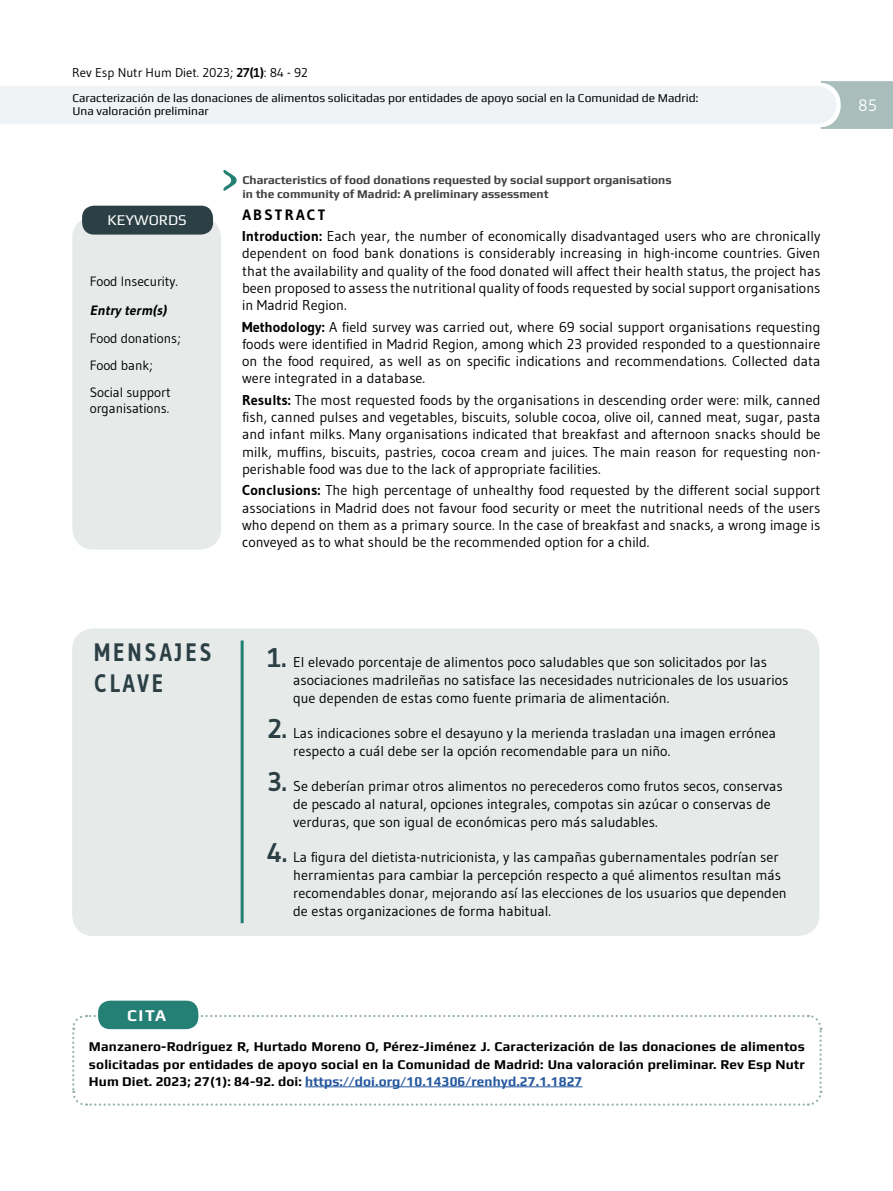
<style>
.page{position:relative;width:893px;height:1191px;background:#fff}
.page>*{position:absolute;margin:0;border:0;box-sizing:border-box;transform-origin:0 0}
.t1{font:700 25.2px/31.5px "Gudea";letter-spacing:.15em;color:#2b3f45;scale:.83 1}
.t2{font:700 16.5px "Play";color:#fff}
.t3{font:16.5px "Gudea";color:#fff}
.t4{font:15px "Play";color:#fff}
.t5{font:700 15px "Gudea";letter-spacing:.15em;color:#000}
.t6{font:14.25px/17.2px "Gudea";color:#000;text-align:justify}
.t7{font:700 13.5px/17.2px "Play";letter-spacing:.005em;color:#000;text-align:justify}
.t8{font:13.5px/27.2px "Gudea";letter-spacing:-.005em;color:#000}
.t9{font:italic 700 13.5px "Gudea";color:#000}
.t10{font:12.75px "Gudea";color:#000}
.t11{font:12px/13.5px "Play";color:#000}
.t12{font:700 12px/14.2px "Play";color:#414042}
.s1{font-weight:700}
.s2{font-weight:700;font-size:27px;color:#2b3f45}
.s3{color:#22569e}
</style>
<div class="page">
<div style="left:72px;top:217px;width:149px;height:332px;background:#e6eae9;border-radius:21px"></div>
<div style="left:82px;top:206px;width:131px;height:28px;background:#2b3f45;border-radius:12px"></div>
<svg style="left:223px;top:170px;width:14px;height:21px"></svg>
<svg style="left:0;top:81px;width:893px;height:48px"></svg>
<svg style="left:72px;top:1013px;width:751px;height:93px"></svg>
<hr style="left:305px;top:1086px;width:277px;height:1px;background:#22569e">
<div style="left:98px;top:1000px;width:100px;height:29px;background:#247f74;border-radius:12px"></div>
<div style="left:72px;top:628px;width:747px;height:308px;background:#e6eae9;border-radius:21px"></div>
<hr style="left:241px;top:640px;width:3px;height:283px;background:#247f74">
<p class="t10" style="left:72px;top:65px;width:237px">Rev Esp Nutr Hum Diet. 2023; <span class="s1">27(1)</span>: 84 - 92</p>
<p class="t11" style="left:72px;top:91px;width:628px">Caracterización de las donaciones de alimentos solicitadas por entidades de apoyo social en la Comunidad de Madrid:<br>Una valoración preliminar</p>
<p class="t4" style="left:108px;top:211px;width:81px">KEYWORDS</p>
<p class="t8" style="left:90px;top:268px;width:90px">Food Insecurity.</p>
<p class="t9" style="left:90px;top:302px;width:81px">Entry term(s)</p>
<p class="t8" style="left:90px;top:324px;width:93px">Food donations;<br>Food bank;<br>Social support</p>
<p class="t8" style="left:90px;top:395px;width:81px">organisations.</p>
<p class="t12" style="left:242px;top:173px;width:431px">Characteristics of food donations requested by social support organisations in the community of Madrid: A preliminary assessment</p>
<p class="t5" style="left:242px;top:206px;width:85px">ABSTRACT</p>
<p class="t6" style="left:242px;top:227px;width:580px"><span class="s1">Introduction:</span> Each year, the number of economically disadvantaged users who are chronically dependent on food bank donations is considerably increasing in high-income countries. Given that the availability and quality of the food donated will affect their health status, the project has been proposed to assess the nutritional quality of foods requested by social support organisations in Madrid Region.</p>
<p class="t6" style="left:242px;top:318px;width:580px"><span class="s1">Methodology:</span> A field survey was carried out, where 69 social support organisations requesting foods were identified in Madrid Region, among which 23 provided responded to a questionnaire on the food required, as well as on specific indications and recommendations. Collected data were integrated in a database.</p>
<p class="t6" style="left:242px;top:391px;width:580px"><span class="s1">Results:</span> The most requested foods by the organisations in descending order were: milk, canned fish, canned pulses and vegetables, biscuits, soluble cocoa, olive oil, canned meat, sugar, pasta and infant milks. Many organisations indicated that breakfast and afternoon snacks should be milk, muffins, biscuits, pastries, cocoa cream and juices. The main reason for requesting non&shy;perishable food was due to the lack of appropriate facilities.</p>
<p class="t6" style="left:242px;top:481px;width:580px"><span class="s1">Conclusions:</span> The high percentage of unhealthy food requested by the different social support associations in Madrid does not favour food security or meet the nutritional needs of the users who depend on them as a primary source. In the case of breakfast and snacks, a wrong image is conveyed as to what should be the recommended option for a child.</p>
<h1 class="t1" style="left:94px;top:636px;width:143px">MENSAJES<br>CLAVE</h1>
<p class="t6" style="left:293px;top:652px;width:497px;line-height:18px;text-align:left;text-indent:-26px"><span class="s2">1.</span> El elevado porcentaje de alimentos poco saludables que son solicitados por las asociaciones madrileñas no satisface las necesidades nutricionales de los usuarios que dependen de estas como fuente primaria de alimentación.</p>
<p class="t6" style="left:293px;top:723px;width:485px;line-height:18px;text-indent:-26px"><span class="s2">2.</span> Las indicaciones sobre el desayuno y la merienda trasladan una imagen errónea respecto a cuál debe ser la opción recomendable para un niño.</p>
<p class="t6" style="left:293px;top:776px;width:491px;line-height:18px;text-align:left;text-indent:-26px"><span class="s2">3.</span> Se deberían primar otros alimentos no perecederos como frutos secos, conservas de pescado al natural, opciones integrales, compotas sin azúcar o conservas de verduras, que son igual de económicas pero más saludables.</p>
<p class="t6" style="left:293px;top:847px;width:495px;line-height:18px;text-align:left;text-indent:-26px"><span class="s2">4.</span> La figura del dietista-nutricionista, y las campañas gubernamentales podrían ser herramientas para cambiar la percepción respecto a qué alimentos resultan más recomendables donar, mejorando así las elecciones de los usuarios que dependen de estas organizaciones de forma habitual.</p>
<p class="t2" style="left:127px;top:1005px;width:41px">CITA</p>
<p class="t7" style="left:89px;top:1037px;width:717px">Manzanero-Rodríguez R, Hurtado Moreno O, Pérez-Jiménez J. Caracterización de las donaciones de alimentos solicitadas por entidades de apoyo social en la Comunidad de Madrid: Una valoración preliminar. Rev Esp Nutr Hum Diet. 2023; 27(1): 84-92. doi: <span class="s3">https://doi.org/10.14306/renhyd.27.1.1827</span></p>
<p class="t3" style="left:858px;top:95px;width:20px">85</p>
</div>
